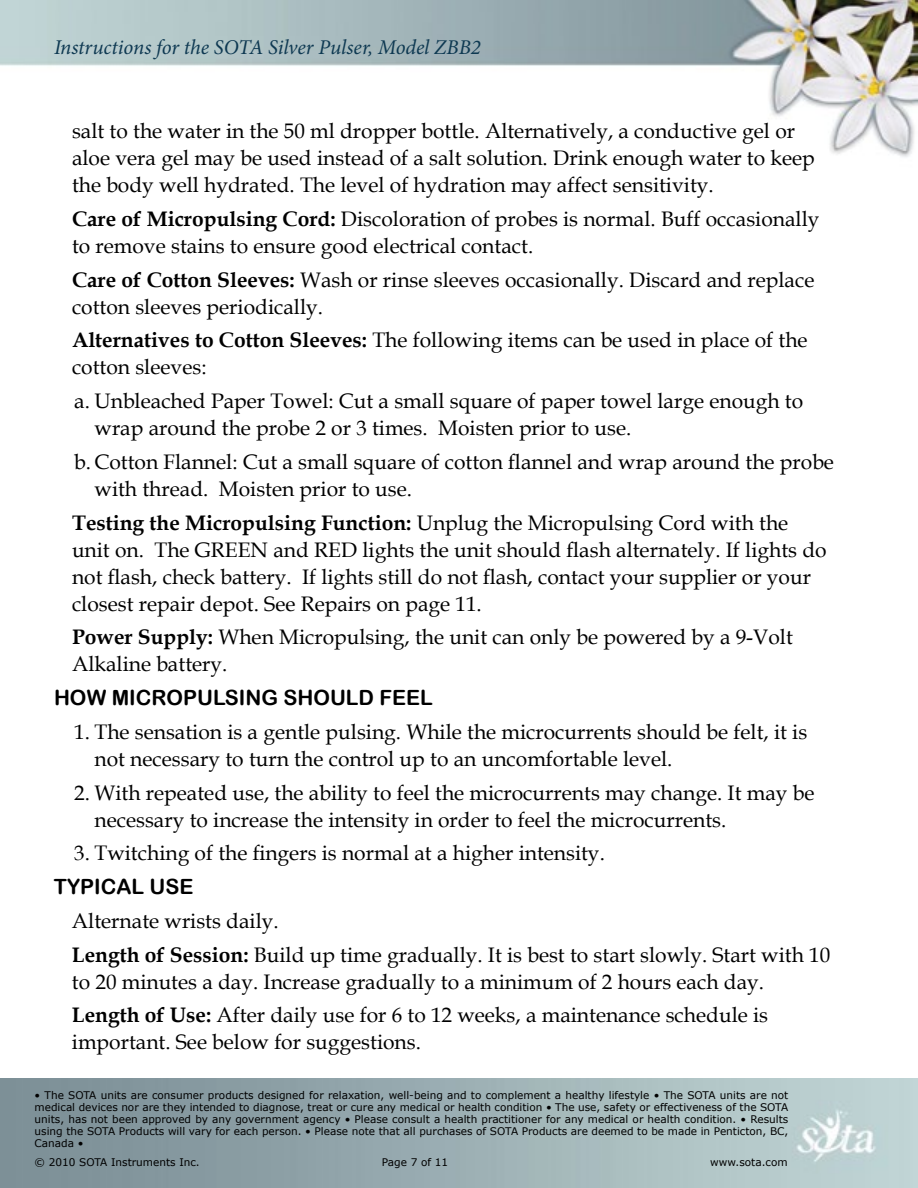
<style>
.page{position:relative;width:918px;height:1188px;background:#fff}
.page>*{position:absolute;margin:0;border:0;box-sizing:border-box;transform-origin:0 0}
.t1{font:21px/27px "Book Antiqua";color:#000}
.t2{font:italic 21px "Minion Pro";letter-spacing:-.005em;color:#0e3952}
.t3{font:21px "Arial Rounded MT Bold";color:#000}
.t4{font:10.5px/12px "Verdana";color:#000;text-align:justify}
.s1{font-weight:700}
</style>
<div class="page">
<img style="left:0;top:0;width:918px;height:157px">
<img style="left:0;top:1079px;width:918px;height:109px">
<p class="t2" style="left:54px;top:33px;width:428px">Instructions for the SOTA Silver Pulser, Model ZBB2</p>
<p class="t1" style="left:72px;top:117px;width:744px">salt to the water in the 50 ml dropper bottle. Alternatively, a conductive gel or aloe vera gel may be used instead of a salt solution. Drink enough water to keep the body well hydrated. The level of hydration may affect sensitivity.</p>
<p class="t1" style="left:72px;top:205px;width:749px"><span class="s1">Care of Micropulsing Cord:</span> Discoloration of probes is normal. Buff occasionally to remove stains to ensure good electrical contact.</p>
<p class="t1" style="left:72px;top:266px;width:744px"><span class="s1">Care of Cotton Sleeves:</span> Wash or rinse sleeves occasionally. Discard and replace cotton sleeves periodically.</p>
<p class="t1" style="left:72px;top:326px;width:737px"><span class="s1">Alternatives to Cotton Sleeves:</span> The following items can be used in place of the cotton sleeves:</p>
<p class="t1" style="left:94px;top:387px;width:710px;text-indent:-20px">a. Unbleached Paper Towel: Cut a small square of paper towel large enough to wrap around the probe 2 or 3 times. Moisten prior to use.</p>
<p class="t1" style="left:94px;top:448px;width:741px;text-indent:-20px">b. Cotton Flannel: Cut a small square of cotton flannel and wrap around the probe with thread. Moisten prior to use.</p>
<p class="t1" style="left:72px;top:509px;width:756px"><span class="s1">Testing the Micropulsing Function:</span> Unplug the Micropulsing Cord with the unit on. The green and red lights the unit should flash alternately. If lights do not flash, check battery. If lights still do not flash, contact your supplier or your closest repair depot. See Repairs on page 11.</p>
<p class="t1" style="left:72px;top:623px;width:722px"><span class="s1">Power Supply:</span> When Micropulsing, the unit can only be powered by a 9-Volt<br>Alkaline battery.</p>
<p class="t3" style="left:54px;top:685px;width:378px">HOW MICROPULSI NG SHOULD FEEL</p>
<p class="t1" style="left:94px;top:718px;width:714px;text-indent:-20px">1. The sensation is a gentle pulsing. While the microcurrents should be felt, it is not necessary to turn the control up to an uncomfortable level.</p>
<p class="t1" style="left:94px;top:779px;width:721px;text-indent:-20px">2. With repeated use, the ability to feel the microcurrents may change. It may be necessary to increase the intensity in order to feel the microcurrents.</p>
<p class="t1" style="left:74px;top:839px;width:532px">3. Twitching of the fingers is normal at a higher intensity.</p>
<p class="t3" style="left:54px;top:874px;width:141px">TYPICAL USE</p>
<p class="t1" style="left:72px;top:903px;width:760px;line-height:33.8px">Alternate wrists daily.<br><span class="s1">Length of Session:</span> Build up time gradually. It is best to start slowly. Start with 10</p>
<p class="t1" style="left:72px;top:964px;width:698px;line-height:33.8px">to 20 minutes a day. Increase gradually to a minimum of 2 hours each day.<br><span class="s1">Length of Use:</span> After daily use for 6 to 12 weeks, a maintenance schedule is</p>
<p class="t1" style="left:72px;top:1028px;width:351px">important. See below for suggestions.</p>
<p class="t4" style="left:35px;top:1089px;width:755px">• The SOTA units are consumer products designed for relaxation, well-being and to complement a healthy lifestyle • The SOTA units are not medical devices nor are they intended to diagnose, treat or cure any medical or health condition • The use, safety or effectiveness of the SOTA units, has not been approved by any government agency • Please consult a health practitioner for any medical or health condition. • Results using the SOTA Products will vary for each person. • Please note that all purchases of SOTA Products are deemed to be made in Penticton, BC, Canada •</p>
<p class="t4" style="left:35px;top:1155px;width:167px">© 2010 SOTA Instruments Inc.</p>
<p class="t4" style="left:382px;top:1155px;width:68px">Page 7 of 11</p>
<p class="t4" style="left:710px;top:1155px;width:79px">www.sota.com</p>
</div>
